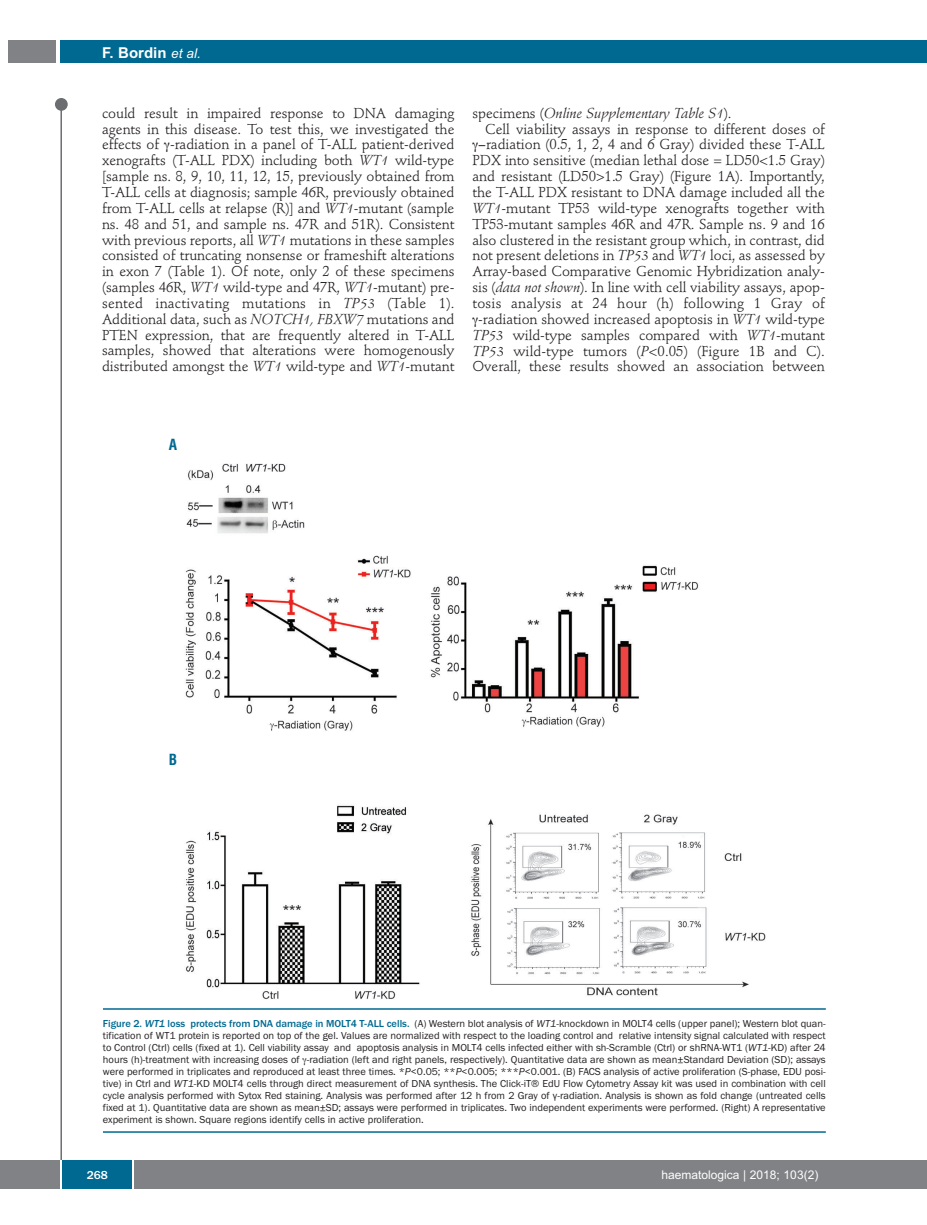
<style>
.page{position:relative;width:927px;height:1225px;background:#fff}
.page>*{position:absolute;margin:0;border:0;box-sizing:border-box;transform-origin:0 0}
.t1{font:700 15px "Arial";color:#fff}
.t2{font:700 condensed 15px "Helvetica";color:#006991}
.t3{font:14.25px/15.9px "Stempel Schneidler";letter-spacing:-.005em;color:#231f20;text-align:justify}
.t4{font:14.25px "Stempel Schneidler";letter-spacing:.015em;color:#231f20}
.t5{font:italic 14.25px "Stempel Schneidler";letter-spacing:-.005em;color:#231f20}
.t6{font:12px "Arial";color:#fff}
.t7{font:500 12px "Franklin Gothic";color:#fff}
.t8{font:10.5px/12px "Franklin Gothic";color:#231f20;text-align:justify}
.s1{font-weight:400;font-style:italic;font-size:13.5px}
.s2{font-style:italic}
.s3{font-style:normal}
.s4{font-weight:500;color:#006991}
.s5{font-weight:500;font-style:italic;color:#006991}
</style>
<div class="page">
<div style="left:911px;top:40px;width:16px;height:22px;background:#006991"></div>
<div style="left:910px;top:1160px;width:17px;height:28px;background:#808285"></div>
<div style="left:55px;top:98px;width:13px;height:13px;background:#6c6d70;border-radius:50%"></div>
<hr style="left:60px;top:101px;width:2px;height:1061px;background:#6c6d70">
<div style="left:60px;top:40px;width:852px;height:22px;background:#006991"></div>
<div style="left:9px;top:40px;width:47px;height:22px;background:#808285"></div>
<div style="left:0;top:1160px;width:911px;height:28px;background:#808285"></div>
<div style="left:62px;top:1160px;width:71px;height:28px;background:#006991"></div>
<hr style="left:60px;top:1160px;width:2px;height:28px;background:#fff">
<svg style="left:133px;top:1160px;width:1px;height:28px"></svg>
<img style="left:153px;top:463px;width:630px;height:547px">
<hr style="left:103px;top:1008px;width:723px;height:1px;background:#006991">
<hr style="left:103px;top:1131px;width:723px;height:1px;background:#006991">
<p class="t1" style="left:102px;top:44px;width:100px">F. Bordin <span class="s1">et al.</span></p>
<p class="t3" style="left:102px;top:106px;width:354px">could result in impaired response to DNA damaging agents in this disease. To test this, we investigated the effects of -radiation in a panel of T-ALL patient-derived xenografts (T-ALL PDX) including both <span class="s2">WT1</span> wild-type [sample ns. 8, 9, 10, 11, 12, 15, previously obtained from T-ALL cells at diagnosis; sample 46R, previously obtained from T-ALL cells at relapse (R)] and <span class="s2">WT1</span>-mutant (sample ns. 48 and 51, and sample ns. 47R and 51R). Consistent with previous reports, all <span class="s2">WT1</span> mutations in these samples consisted of truncating nonsense or frameshift alterations in exon 7 (Table 1). Of note, only 2 of these specimens (samples 46R, <span class="s2">WT1</span> wild-type and 47R, <span class="s2">WT1</span>-mutant) pre&shy;sented inactivating mutations in <span class="s2">TP53</span> (Table 1).<br>Additional data, such as <span class="s2">NOTCH1, FBXW7</span> mutations and PTEN expression, that are frequently altered in T-ALL samples, showed that alterations were homogenously distributed amongst the <span class="s2">WT1</span> wild-type and <span class="s2">WT1</span>-mutant</p>
<p class="t5" style="left:472px;top:107px;width:261px"><span class="s3">specimens (</span>Online Supplementary Table S1<span class="s3">).</span></p>
<p class="t3" style="left:485px;top:122px;width:341px">Cell viability assays in response to different doses of</p>
<p class="t3" style="left:486px;top:138px;width:340px">radiation (0.5, 1, 2, 4 and 6 Gray) divided these T-ALL</p>
<p class="t3" style="left:472px;top:154px;width:354px">PDX into sensitive (median lethal dose = LD50&lt;1.5 Gray)</p>
<p class="t3" style="left:472px;top:170px;width:354px">and resistant (LD50&gt;1.5 Gray) (Figure 1A). Importantly,</p>
<p class="t3" style="left:472px;top:186px;width:354px">the T-ALL PDX resistant to DNA damage included all the</p>
<p class="t3" style="left:472px;top:201px;width:354px"><span class="s2">WT1</span>-mutant TP53 wild-type xenografts together with</p>
<p class="t3" style="left:472px;top:217px;width:354px">TP53-mutant samples 46R and 47R. Sample ns. 9 and 16</p>
<p class="t3" style="left:472px;top:233px;width:354px">also clustered in the resistant group which, in contrast, did</p>
<p class="t3" style="left:472px;top:249px;width:354px">not present deletions in <span class="s2">TP53</span> and <span class="s2">WT1</span> loci, as assessed by</p>
<p class="t3" style="left:472px;top:265px;width:354px">Array-based Comparative Genomic Hybridization analy-</p>
<p class="t3" style="left:472px;top:281px;width:354px">sis (<span class="s2">data not shown</span>). In line with cell viability assays, apop-</p>
<p class="t4" style="left:472px;top:297px;width:354px">tosis analysis at 24 hour (h) following 1 Gray of</p>
<p class="t3" style="left:478px;top:312px;width:348px">-radiation showed increased apoptosis in <span class="s2">WT1</span> wild-type</p>
<p class="t3" style="left:472px;top:328px;width:354px"><span class="s2">TP53</span> wild-type samples compared with <span class="s2">WT1</span>-mutant</p>
<p class="t3" style="left:472px;top:344px;width:354px"><span class="s2">TP53</span> wild-type tumors (<span class="s2">P</span>&lt;0.05) (Figure 1B and C).</p>
<p class="t3" style="left:472px;top:360px;width:354px">Overall, these results showed an association between</p>
<p class="t2" style="left:169px;top:435px;width:10px">A</p>
<p class="t2" style="left:169px;top:750px;width:10px">B</p>
<p class="t8" style="left:103px;top:1017px;width:724px"><span class="s4">Figure 2.</span> <span class="s5">WT1</span> <span class="s4">loss protects from DNA damage in MOLT4 T-ALL cells.</span> (A) Western blot analysis of <span class="s2">WT1</span>-knockdown in MOLT4 cells (upper panel); Western blot quan&shy;tification of WT1 protein is reported on top of the gel. Values are normalized with respect to the loading control and relative intensity signal calculated with respect to Control (Ctrl) cells (fixed at 1). Cell viability assay and apoptosis analysis in MOLT4 cells infected either with sh-Scramble (Ctrl) or shRNA-WT1 (<span class="s2">WT1</span>-KD) after 24 hours (h)-treatment with increasing doses of -radiation (left and right panels, respectively). Quantitative data are shown as mean±Standard Deviation (SD); assays were performed in triplicates and reproduced at least three times. *<span class="s2">P</span>&lt;0.05; **<span class="s2">P</span>&lt;0.005; ***<span class="s2">P</span>&lt;0.001. (B) FACS analysis of active proliferation (S-phase, EDU posi&shy;tive) in Ctrl and <span class="s2">WT1</span>-KD MOLT4 cells through direct measurement of DNA synthesis. The Click-iT® EdU Flow Cytometry Assay kit was used in combination with cell cycle analysis performed with Sytox Red staining. Analysis was performed after 12 h from 2 Gray of γ-radiation. Analysis is shown as fold change (untreated cells fixed at 1). Quantitative data are shown as mean±SD; assays were performed in triplicates. Two independent experiments were performed. (Right) A representative experiment is shown. Square regions identify cells in active proliferation.</p>
<p class="t7" style="left:87px;top:1167px;width:23px">268</p>
<p class="t6" style="left:661px;top:1167px;width:158px">haematologica | 2018; 103(2)</p>
</div>
